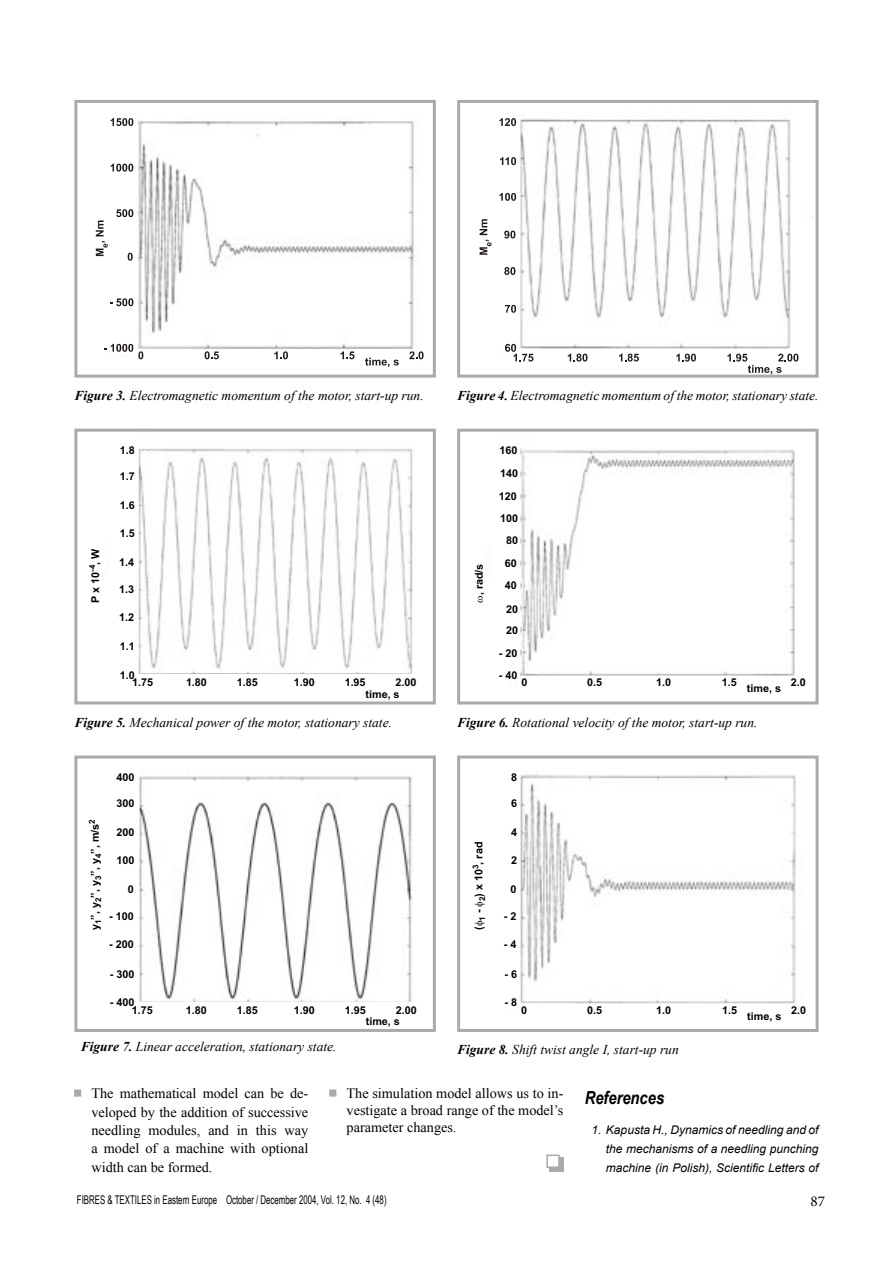
<style>
.page{position:relative;width:893px;height:1263px;background:#fff}
.page>*{position:absolute;margin:0;border:0;box-sizing:border-box;transform-origin:0 0}
.Podtytuł_1{font:italic 700 18px "Arial Narrow";color:#000}
.t1{font:15px "Minion Pro";color:#000}
.t2{font:14.25px/18.3px "Times New Roman";color:#000;text-align:justify}
.Podpis{font:italic 13.5px "Times New Roman";color:#000}
.refer{font:italic 12px/18.9px "Arial";color:#000;text-align:justify}
.t3{font:12px "Arial Narrow";color:#000;scale:.8 1}
.t4{font:700 10.8px/11.2px "Arial CE";color:#000}
.t5{font:700 8.1px "Arial CE";color:#000}
.s1{font-weight:700}
.s2{color:#aaa}
</style>
<div class="page">
<img style="left:138px;top:119px;width:276px;height:230px">
<svg style="left:205px;top:351px;width:14px;height:8px"></svg>
<svg style="left:274px;top:351px;width:14px;height:8px"></svg>
<svg style="left:341px;top:351px;width:13px;height:8px"></svg>
<svg style="left:409px;top:351px;width:15px;height:8px"></svg>
<svg style="left:365px;top:358px;width:34px;height:9px"></svg>
<svg style="left:96px;top:220px;width:12px;height:36px"></svg>
<svg style="left:111px;top:118px;width:22px;height:8px"></svg>
<svg style="left:111px;top:164px;width:22px;height:8px"></svg>
<svg style="left:116px;top:209px;width:17px;height:8px"></svg>
<svg style="left:128px;top:253px;width:5px;height:8px"></svg>
<svg style="left:110px;top:298px;width:23px;height:8px"></svg>
<svg style="left:104px;top:344px;width:39px;height:15px"></svg>
<div style="left:74px;top:100px;width:362px;height:278px;border:3px solid #aaa"></div>
<img style="left:520px;top:119px;width:271px;height:230px">
<svg style="left:568px;top:354px;width:19px;height:8px"></svg>
<svg style="left:619px;top:354px;width:20px;height:8px"></svg>
<svg style="left:676px;top:354px;width:20px;height:8px"></svg>
<svg style="left:727px;top:354px;width:71px;height:20px"></svg>
<svg style="left:480px;top:219px;width:11px;height:36px"></svg>
<svg style="left:499px;top:118px;width:17px;height:8px"></svg>
<svg style="left:500px;top:157px;width:16px;height:8px"></svg>
<svg style="left:499px;top:193px;width:17px;height:8px"></svg>
<svg style="left:504px;top:231px;width:11px;height:8px"></svg>
<svg style="left:505px;top:305px;width:11px;height:8px"></svg>
<svg style="left:505px;top:344px;width:28px;height:18px"></svg>
<svg style="left:504px;top:267px;width:11px;height:8px"></svg>
<div style="left:457px;top:100px;width:362px;height:278px;border:3px solid #aaa"></div>
<img style="left:138px;top:448px;width:275px;height:226px">
<div style="left:74px;top:429px;width:362px;height:275px;border:3px solid #aaa"></div>
<img style="left:491px;top:448px;width:304px;height:231px">
<div style="left:493px;top:441px;width:27px;height:237px;background:#fff"></div>
<div style="left:519px;top:677px;width:287px;height:12px;background:#fff"></div>
<div style="left:457px;top:429px;width:362px;height:275px;border:3px solid #aaa"></div>
<img style="left:139px;top:776px;width:273px;height:226px">
<div style="left:74px;top:755px;width:362px;height:277px;border:3px solid #aaa"></div>
<img style="left:520px;top:774px;width:276px;height:230px">
<div style="left:457px;top:755px;width:362px;height:277px;border:3px solid #aaa"></div>
<div style="left:74px;top:1089px;width:7px;height:7px;border:3px solid #aaa"></div>
<div style="left:329px;top:1089px;width:7px;height:7px;border:3px solid #aaa"></div>
<div style="left:549px;top:1157px;width:14px;height:14px;background:#aaa"></div>
<div style="left:547px;top:1155px;width:12px;height:12px;background:#fff"></div>
<div style="left:546px;top:1154px;width:14px;height:14px;border:2px solid #aaa"></div>
<p class="Podpis" style="left:74px;top:386px;width:351px"><span class="s1">Figure 3.</span> Electromagnetic momentum of the motor, start-up run.</p>
<p class="Podpis" style="left:457px;top:386px;width:363px"><span class="s1">Figure 4.</span> Electromagnetic momentum of the motor, stationary state.</p>
<p class="t4" style="left:91px;top:603px;width:56px;rotate:-90deg">Px10 ,W</p>
<p class="t5" style="left:87px;top:572px;width:9px;rotate:-90deg">-4</p>
<p class="t4" style="left:120px;top:446px;width:16px">1.8</p>
<p class="t4" style="left:120px;top:472px;width:16px">1.7</p>
<p class="t4" style="left:120px;top:501px;width:16px">1.6</p>
<p class="t4" style="left:120px;top:529px;width:16px">1.5</p>
<p class="t4" style="left:119px;top:558px;width:16px">1.4</p>
<p class="t4" style="left:119px;top:584px;width:16px">1.3</p>
<p class="t4" style="left:119px;top:613px;width:16px">1.2</p>
<p class="t4" style="left:120px;top:642px;width:16px">1.1</p>
<p class="t4" style="left:120px;top:670px;width:16px">1.0</p>
<p class="t4" style="left:132px;top:678px;width:22px">1.75</p>
<p class="t4" style="left:186px;top:678px;width:22px">1.80</p>
<p class="t4" style="left:237px;top:678px;width:22px">1.85</p>
<p class="t4" style="left:294px;top:678px;width:22px">1.90</p>
<p class="t4" style="left:345px;top:678px;width:22px">1.95</p>
<p class="t4" style="left:365px;top:678px;width:53px;text-indent:30px">2.00 time, s</p>
<p class="t4" style="left:475px;top:595px;width:33px;rotate:-90deg">, rad/s</p>
<p class="t4" style="left:499px;top:440px;width:20px;line-height:22.6px">160<br>140</p>
<p class="t4" style="left:499px;top:491px;width:19px">120</p>
<p class="t4" style="left:500px;top:513px;width:19px">100</p>
<p class="t4" style="left:505px;top:530px;width:15px;line-height:22.5px">80<br>60</p>
<p class="t4" style="left:505px;top:581px;width:13px">40</p>
<p class="t4" style="left:506px;top:604px;width:13px">20</p>
<p class="t4" style="left:506px;top:626px;width:13px">20</p>
<p class="t4" style="left:499px;top:648px;width:20px">- 20</p>
<p class="t4" style="left:499px;top:670px;width:20px">- 40</p>
<p class="t4" style="left:521px;top:678px;width:7px">0</p>
<p class="t4" style="left:587px;top:678px;width:16px">0.5</p>
<p class="t4" style="left:656px;top:678px;width:16px">1.0</p>
<p class="t4" style="left:722px;top:678px;width:16px">1.5</p>
<p class="t4" style="left:791px;top:678px;width:16px">2.0</p>
<p class="t4" style="left:747px;top:684px;width:36px">time, s</p>
<p class="Podpis" style="left:74px;top:713px;width:319px"><span class="s1">Figure 5.</span> Mechanical power of the motor, stationary state.</p>
<p class="Podpis" style="left:457px;top:713px;width:302px"><span class="s1">Figure 6.</span> Rotational velocity of the motor, start-up run.</p>
<p class="t5" style="left:87px;top:824px;width:6px;rotate:-90deg">2</p>
<p class="t4" style="left:91px;top:930px;width:108px;rotate:-90deg">y ”,y ”,y ”,y ”,m/s</p>
<p class="t5" style="left:93px;top:858px;width:6px;rotate:-90deg">4</p>
<p class="t5" style="left:93px;top:880px;width:6px;rotate:-90deg">3</p>
<p class="t5" style="left:93px;top:902px;width:6px;rotate:-90deg">2</p>
<p class="t5" style="left:93px;top:924px;width:6px;rotate:-90deg">1</p>
<p class="t4" style="left:116px;top:773px;width:19px">400</p>
<p class="t4" style="left:116px;top:799px;width:19px">300</p>
<p class="t4" style="left:116px;top:828px;width:19px">200</p>
<p class="t4" style="left:116px;top:856px;width:19px">100</p>
<p class="t4" style="left:128px;top:885px;width:7px">0</p>
<p class="t4" style="left:109px;top:911px;width:26px">- 100</p>
<p class="t4" style="left:109px;top:940px;width:26px">- 200</p>
<p class="t4" style="left:110px;top:969px;width:26px">- 300</p>
<p class="t4" style="left:110px;top:998px;width:26px">- 400</p>
<p class="t4" style="left:132px;top:1005px;width:23px">1.75</p>
<p class="t4" style="left:186px;top:1005px;width:23px">1.80</p>
<p class="t4" style="left:237px;top:1005px;width:23px">1.85</p>
<p class="t4" style="left:294px;top:1005px;width:23px">1.90</p>
<p class="t4" style="left:345px;top:1005px;width:23px">1.95</p>
<p class="t4" style="left:366px;top:1005px;width:53px;text-indent:30px">2.00 time, s</p>
<p class="t4" style="left:474px;top:930px;width:90px;rotate:-90deg">( - )x10 ,rad</p>
<p class="t5" style="left:470px;top:869px;width:6px;rotate:-90deg">3</p>
<p class="t5" style="left:477px;top:901px;width:6px;rotate:-90deg">2</p>
<p class="t5" style="left:477px;top:921px;width:6px;rotate:-90deg">1</p>
<p class="t4" style="left:511px;top:773px;width:8px">8</p>
<p class="t4" style="left:511px;top:799px;width:8px">6</p>
<p class="t4" style="left:511px;top:828px;width:8px">4</p>
<p class="t4" style="left:511px;top:856px;width:8px">2</p>
<p class="t4" style="left:511px;top:885px;width:8px">0</p>
<p class="t4" style="left:504px;top:911px;width:14px">- 2</p>
<p class="t4" style="left:504px;top:940px;width:14px">- 4</p>
<p class="t4" style="left:505px;top:969px;width:14px">- 6</p>
<p class="t4" style="left:505px;top:998px;width:14px">- 8</p>
<p class="t4" style="left:521px;top:1005px;width:7px">0</p>
<p class="t4" style="left:587px;top:1005px;width:16px">0.5</p>
<p class="t4" style="left:656px;top:1005px;width:16px">1.0</p>
<p class="t4" style="left:722px;top:1005px;width:16px">1.5</p>
<p class="t4" style="left:791px;top:1005px;width:16px">2.0</p>
<p class="t4" style="left:747px;top:1011px;width:36px">time, s</p>
<p class="Podpis" style="left:81px;top:1037px;width:257px"><span class="s1">Figure 7.</span> Linear acceleration, stationary state.</p>
<p class="Podpis" style="left:457px;top:1040px;width:223px"><span class="s1">Figure 8.</span> Shift twist angle I, start-up run</p>
<p class="t2" style="left:91px;top:1084px;width:218px;text-indent:-17px"><span class="s2">▪</span> The mathematical model can be de&shy;veloped by the addition of successive needling modules, and in this way a model of a machine with optional width can be formed.</p>
<p class="t2" style="left:347px;top:1085px;width:218px;line-height:17.1px;text-indent:-17px"><span class="s2">▪</span> The simulation model allows us to in&shy;vestigate a broad range of the model’s parameter changes.</p>
<p class="Podtytuł_1" style="left:585px;top:1084px;width:81px">References</p>
<p class="refer" style="left:606px;top:1120px;width:214px;text-indent:-15px">1. Kapusta H., Dynamics of needling and of the mechanisms of a needling punching machine (in Polish), Scientific Letters of</p>
<p class="t3" style="left:77px;top:1191px;width:389px">FIBRES &amp; TEXTILES in Eastern Europe October / December 2004, Vol. 12, No. 4 (48)</p>
<p class="t1" style="left:810px;top:1192px;width:16px">87</p>
</div>
